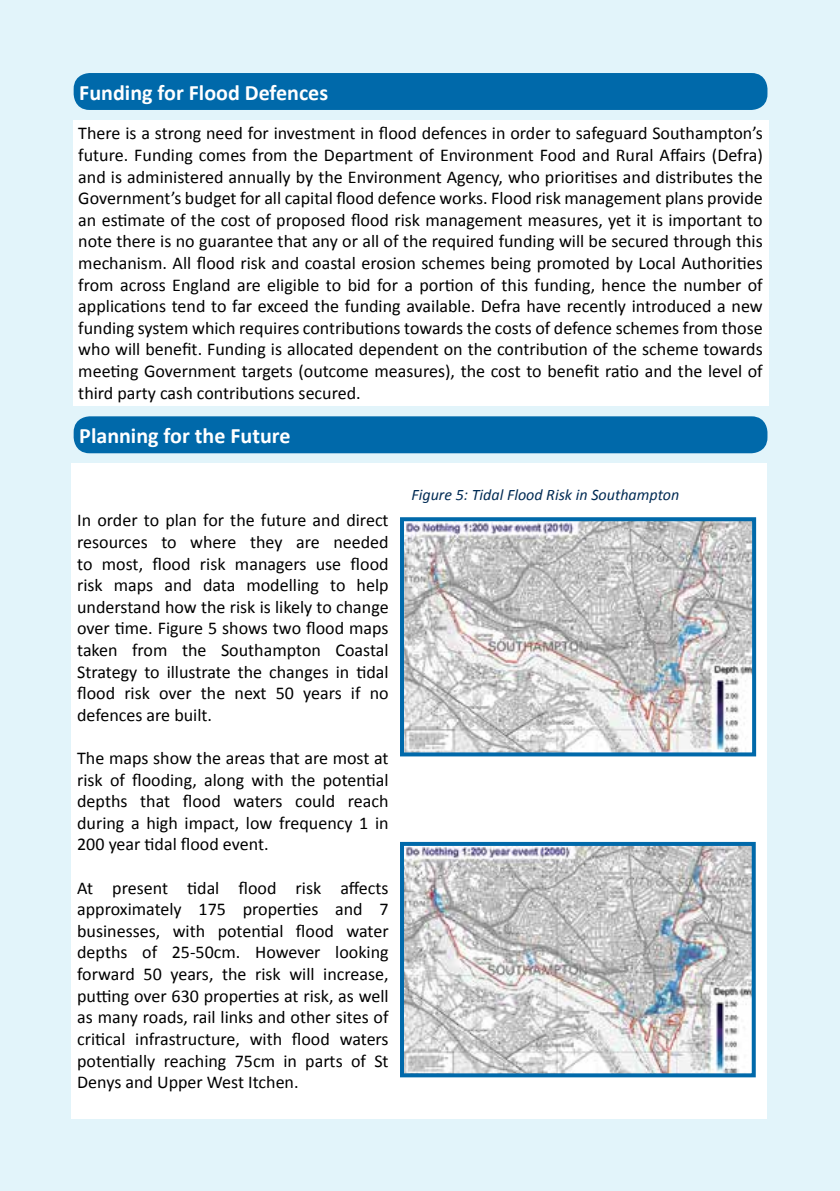
<style>
.page{position:relative;width:840px;height:1191px;background:#fff}
.page>*{position:absolute;margin:0;border:0;box-sizing:border-box;transform-origin:0 0}
.t1{font:700 22px "Calibri";color:#fff}
.t2{font:18px/21.6px "Calibri";color:#000;text-align:justify}
.t3{font:italic 16px "Calibri";color:#002b54}
</style>
<div class="page">
<div style="left:0;top:0;width:839px;height:1191px;background:#e2f4fa"></div>
<div style="left:74px;top:73px;width:693px;height:37px;background:#0069aa;border-radius:16px"></div>
<div style="left:74px;top:416px;width:693px;height:37px;background:#0069aa;border-radius:16px"></div>
<div style="left:73px;top:120px;width:695px;height:286px;background:#fff"></div>
<div style="left:71px;top:464px;width:696px;height:655px;background:#fff"></div>
<img style="left:405px;top:522px;width:345px;height:229px">
<div style="left:400px;top:517px;width:355px;height:239px;border:4px solid #0069aa"></div>
<img style="left:405px;top:847px;width:345px;height:225px">
<div style="left:400px;top:842px;width:355px;height:235px;border:4px solid #0069aa"></div>
<p class="t1" style="left:79px;top:78px;width:250px">Funding for Flood Defences</p>
<p class="t2" style="left:78px;top:123px;width:685px">There is a strong need for investment in flood defences in order to safeguard Southampton’s future. Funding comes from the Department of Environment Food and Rural Affairs (Defra) and is administered annually by the Environment Agency, who prioritises and distributes the Government’s budget for all capital flood defence works. Flood risk management plans provide an estimate of the cost of proposed flood risk management measures, yet it is important to note there is no guarantee that any or all of the required funding will be secured through this mechanism. All flood risk and coastal erosion schemes being promoted by Local Authorities from across England are eligible to bid for a portion of this funding, hence the number of applications tend to far exceed the funding available. Defra have recently introduced a new funding system which requires contributions towards the costs of defence schemes from those who will benefit. Funding is allocated dependent on the contribution of the scheme towards meeting Government targets (outcome measures), the cost to benefit ratio and the level of third party cash contributions secured.</p>
<p class="t1" style="left:79px;top:422px;width:212px">Planning for the Future</p>
<p class="t2" style="left:77px;top:509px;width:313px">In order to plan for the future and direct resources to where they are needed to most, flood risk managers use flood risk maps and data modelling to help understand how the risk is likely to change over time. Figure 5 shows two flood maps taken from the Southampton Coastal Strategy to illustrate the changes in tidal flood risk over the next 50 years if no defences are built.</p>
<p class="t2" style="left:77px;top:747px;width:313px">The maps show the areas that are most at risk of flooding, along with the potential depths that flood waters could reach during a high impact, low frequency 1 in 200 year tidal flood event.</p>
<p class="t2" style="left:77px;top:877px;width:313px">At present tidal flood risk affects approximately 175 properties and 7 businesses, with potential flood water depths of 25-50cm. However looking forward 50 years, the risk will increase, putting over 630 properties at risk, as well as many roads, rail links and other sites of critical infrastructure, with flood waters potentially reaching 75cm in parts of St Denys and Upper West Itchen.</p>
<p class="t3" style="left:411px;top:484px;width:269px">Figure 5: Tidal Flood Risk in Southampton</p>
</div>
